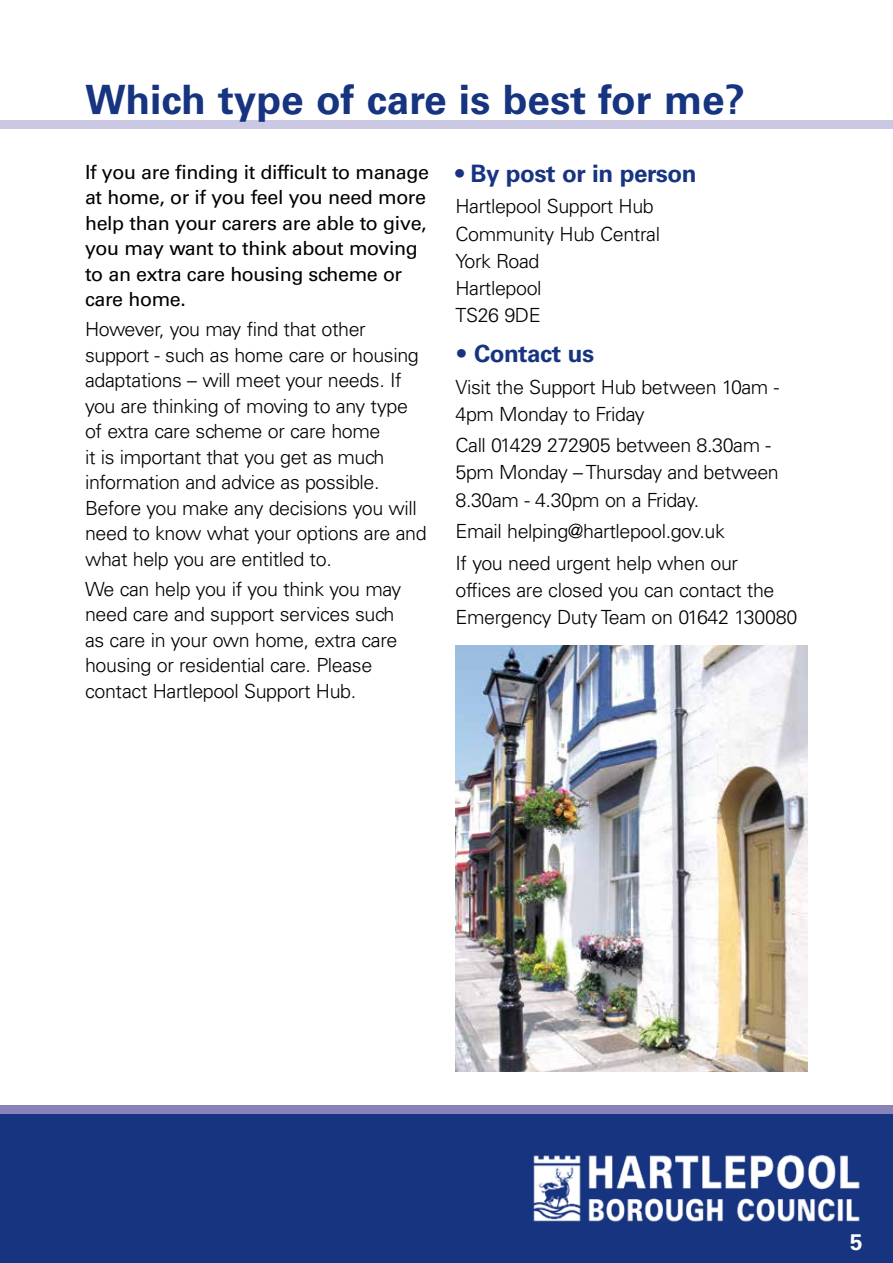
<style>
.page{position:relative;width:893px;height:1263px;background:#fff}
.page>*{position:absolute;margin:0;border:0;box-sizing:border-box;transform-origin:0 0}
.t1{font:700 40.5px "Univers LT Std";color:#173481}
.t2{font:700 24px "Univers LT Std";letter-spacing:-.02em;color:#173481}
.t3{font:700 22.5px "Univers LT Std";color:#fff}
.t4{font:300 19.5px/25.5px "Univers LT Std";letter-spacing:-.02em;color:#000}
.t5{font:19.5px/25.5px "Univers LT Std";letter-spacing:-.02em;color:#000}
.s1{font-weight:300}
</style>
<div class="page">
<div style="left:0;top:1114px;width:893px;height:149px;background:#173481"></div>
<div style="left:0;top:1106px;width:893px;height:8px;background:#8884b9"></div>
<div style="left:0;top:120px;width:893px;height:8px;background:#cac8e2"></div>
<img style="left:533px;top:1154px;width:327px;height:68px">
<img style="left:455px;top:646px;width:353px;height:425px">
<h1 class="t1" style="left:85px;top:76px;width:661px">Which type of care is best for me?</h1>
<p class="t5" style="left:85px;top:159px;width:345px">If you are finding it difficult to manage at home, or if you feel you need more help than your carers are able to give, you may want to think about moving to an extra care housing scheme or care home.</p>
<p class="t4" style="left:85px;top:316px;width:343px">However, you may find that other support - such as home care or housing adaptations – will meet your needs. If you are thinking of moving to any type of extra care scheme or care home<br>it is important that you get as much information and advice as possible.<br>Before you make any decisions you will need to know what your options are and what help you are entitled to.</p>
<p class="t4" style="left:85px;top:576px;width:318px">We can help you if you think you may need care and support services such as care in your own home, extra care housing or residential care. Please contact Hartlepool Support Hub.</p>
<p class="t2" style="left:455px;top:159px;width:243px">• By post or in person</p>
<p class="t4" style="left:455px;top:193px;width:206px;line-height:27.2px">Hartlepool Support Hub<br>Community Hub Central<br>York Road<br>Hartlepool<br>TS26 9DE</p>
<p class="t2" style="left:455px;top:340px;width:140px"><span class="s1">•</span> Contact us</p>
<p class="t4" style="left:455px;top:373px;width:325px;line-height:27.2px">Visit the Support Hub between 10am -<br>4pm Monday to Friday</p>
<p class="t4" style="left:455px;top:432px;width:325px;line-height:27.2px">Call 01429 272905 between 8.30am -<br>5pm Monday – Thursday and between<br>8.30am - 4.30pm on a Friday.</p>
<p class="t4" style="left:455px;top:515px;width:284px;line-height:31.5px">Email helping@hartlepool.gov.uk<br>If you need urgent help when our</p>
<p class="t4" style="left:455px;top:576px;width:343px;line-height:27.2px">offices are closed you can contact the<br>Emergency Duty Team on 01642 130080</p>
<p class="t3" style="left:850px;top:1229px;width:14px">5</p>
</div>
